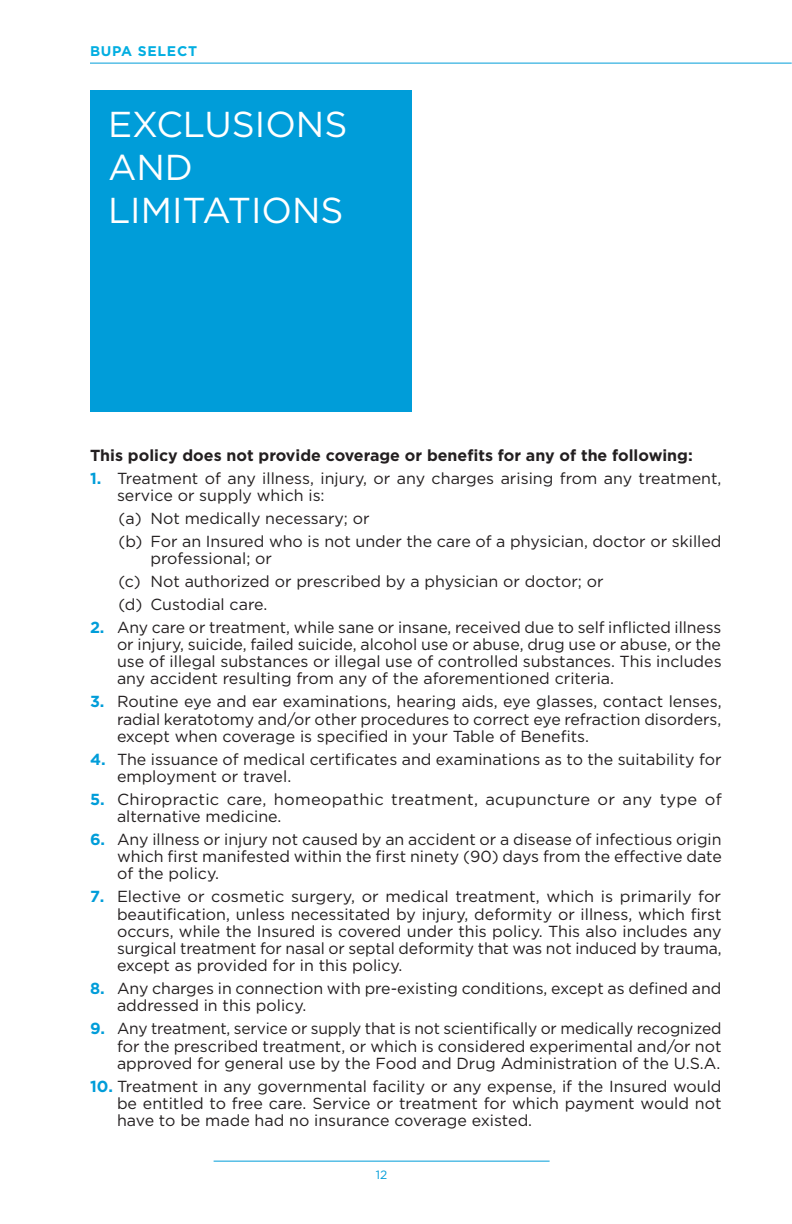
<style>
.page{position:relative;width:792px;height:1224px;background:#fff}
.page>*{position:absolute;margin:0;border:0;box-sizing:border-box;transform-origin:0 0}
.MainTitle{font:36px/43.2px "Gotham";color:#fff}
.a_b_c-i__ii__1_inden{font:16px/17.2px "Gotham";color:#231f20;text-align:justify}
.Body{font:700 16px "Gotham";color:#231f20}
.t1{font:700 14px "Gotham";letter-spacing:.05em;color:#03aee1}
.t2{font:12px "Gotham";color:#009dd9}
.s1{font-weight:700;color:#009dd9}
</style>
<div class="page">
<hr style="left:90px;top:63px;width:702px;height:1px;background:#009dd9">
<hr style="left:214px;top:1161px;width:336px;height:1px;background:#009dd9">
<div style="left:90px;top:90px;width:321px;height:321px;background:#009dd9"></div>
<p class="t1" style="left:90px;top:42px;width:109px">BUPA SELECT</p>
<p class="MainTitle" style="left:108px;top:102px;width:241px">EXCLUSIONS<br>AND<br>LIMITATIONS</p>
<p class="Body" style="left:90px;top:444px;width:604px">This policy does not provide coverage or benefits for any of the following:</p>
<p class="a_b_c-i__ii__1_inden" style="left:117px;top:469px;width:606px;text-indent:-27px"><span class="s1">1.</span> Treatment of any illness, injury, or any charges arising from any treatment, service or supply which is:</p>
<p class="a_b_c-i__ii__1_inden" style="left:118px;top:509px;width:253px">(a) Not medically necessary; or</p>
<p class="a_b_c-i__ii__1_inden" style="left:150px;top:532px;width:573px;text-indent:-32px">(b) For an Insured who is not under the care of a physician, doctor or skilled professional; or</p>
<p class="a_b_c-i__ii__1_inden" style="left:118px;top:572px;width:487px">(c) Not authorized or prescribed by a physician or doctor; or</p>
<p class="a_b_c-i__ii__1_inden" style="left:118px;top:595px;width:150px">(d) Custodial care.</p>
<p class="a_b_c-i__ii__1_inden" style="left:117px;top:618px;width:606px;text-indent:-27px"><span class="s1">2.</span> Any care or treatment, while sane or insane, received due to self inflicted illness or injury, suicide, failed suicide, alcohol use or abuse, drug use or abuse, or the use of illegal substances or illegal use of controlled substances. This includes any accident resulting from any of the aforementioned criteria.</p>
<p class="a_b_c-i__ii__1_inden" style="left:117px;top:693px;width:606px;text-indent:-27px"><span class="s1">3.</span> Routine eye and ear examinations, hearing aids, eye glasses, contact lenses, radial keratotomy and/or other procedures to correct eye refraction disorders, except when coverage is specified in your Table of Benefits.</p>
<p class="a_b_c-i__ii__1_inden" style="left:117px;top:750px;width:606px;text-indent:-27px"><span class="s1">4.</span> The issuance of medical certificates and examinations as to the suitability for employment or travel.</p>
<p class="a_b_c-i__ii__1_inden" style="left:117px;top:790px;width:606px;text-indent:-27px"><span class="s1">5.</span> Chiropractic care, homeopathic treatment, acupuncture or any type of alternative medicine.</p>
<p class="a_b_c-i__ii__1_inden" style="left:117px;top:830px;width:606px;text-indent:-27px"><span class="s1">6.</span> Any illness or injury not caused by an accident or a disease of infectious origin which first manifested within the first ninety (90) days from the effective date of the policy.</p>
<p class="a_b_c-i__ii__1_inden" style="left:117px;top:888px;width:606px;text-indent:-27px"><span class="s1">7.</span> Elective or cosmetic surgery, or medical treatment, which is primarily for beautification, unless necessitated by injury, deformity or illness, which first occurs, while the Insured is covered under this policy. This also includes any surgical treatment for nasal or septal deformity that was not induced by trauma, except as provided for in this policy.</p>
<p class="a_b_c-i__ii__1_inden" style="left:117px;top:980px;width:606px;text-indent:-27px"><span class="s1">8.</span> Any charges in connection with pre-existing conditions, except as defined and addressed in this policy.</p>
<p class="a_b_c-i__ii__1_inden" style="left:117px;top:1020px;width:606px;text-indent:-27px"><span class="s1">9.</span> Any treatment, service or supply that is not scientifically or medically recognized for the prescribed treatment, or which is considered experimental and/or not approved for general use by the Food and Drug Administration of the U.S.A.</p>
<p class="a_b_c-i__ii__1_inden" style="left:117px;top:1077px;width:606px;text-indent:-27px"><span class="s1">10.</span> Treatment in any governmental facility or any expense, if the Insured would be entitled to free care. Service or treatment for which payment would not have to be made had no insurance coverage existed.</p>
<p class="t2" style="left:376px;top:1167px;width:13px">12</p>
</div>
